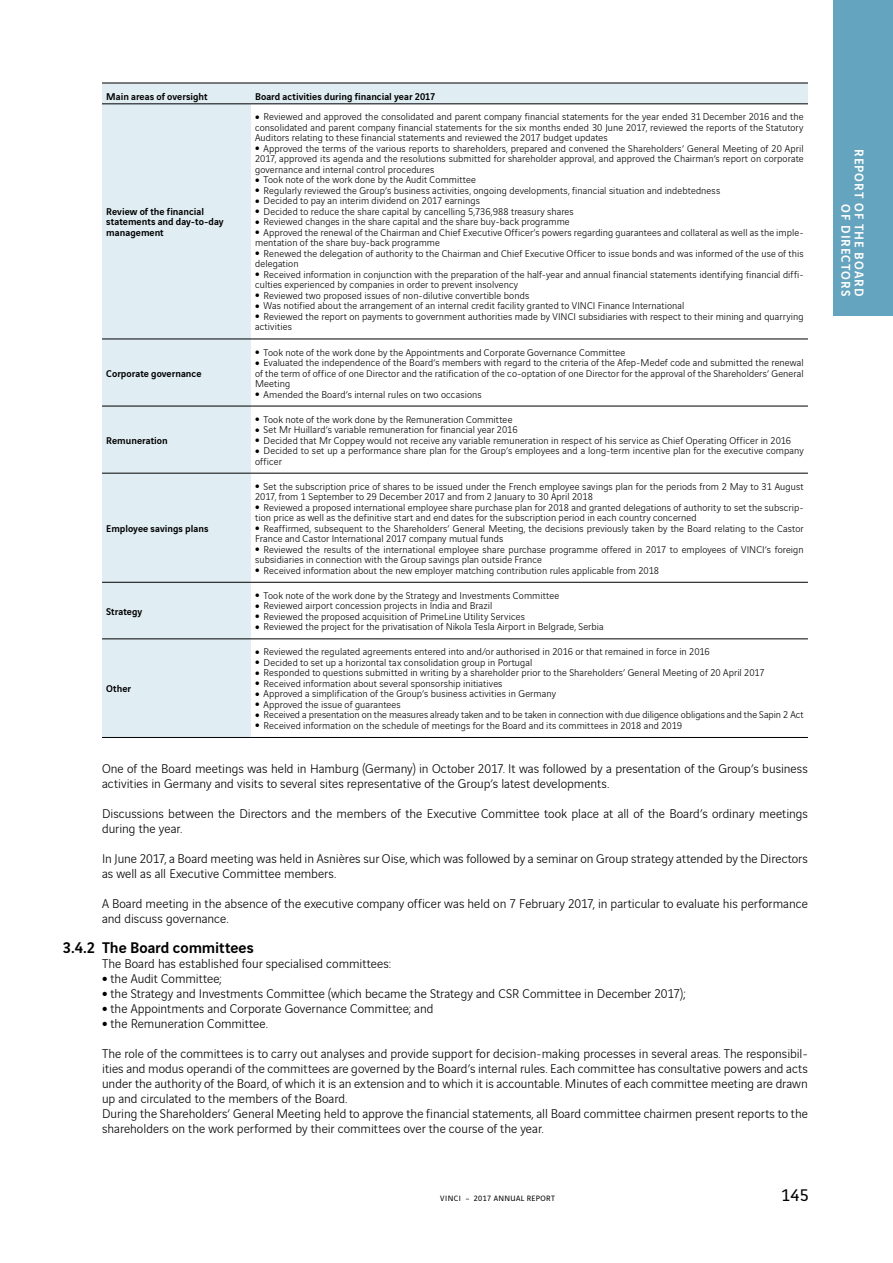
<style>
.page{position:relative;width:893px;height:1263px;background:#fff}
.page>*{position:absolute;margin:0;border:0;box-sizing:border-box;transform-origin:0 0}
.t1{font:18px "Vinci Sans";color:#000}
.t2{font:500 16.5px "Vinci Sans";letter-spacing:-.005em;color:#000}
.t3{font:300 13.5px/15px "Vinci Sans";color:#000}
.t4{font:500 13.5px/13.5px "Vinci Sans";letter-spacing:.075em;color:#fff;text-align:right}
.t5{font:300 10.5px/10.5px "Vinci Sans";letter-spacing:.01em;color:#000}
.t6{font:500 10.5px/10.5px "Vinci Sans";color:#000}
.t7{font:8.25px "Vinci Sans";letter-spacing:.04em;color:#000}
.s1{font-weight:400;font-size:7.5px}
.s2{font-weight:400;font-size:9px}
</style>
<div class="page">
<svg style="left:102px;top:84px;width:706px;height:653px"></svg>
<hr style="left:102px;top:83px;width:149px;height:1px;background:#000">
<hr style="left:251px;top:83px;width:557px;height:1px;background:#000">
<hr style="left:102px;top:104px;width:149px;height:1px;background:#000">
<hr style="left:102px;top:737px;width:149px;height:1px;background:#000">
<hr style="left:251px;top:737px;width:557px;height:1px;background:#000">
<hr style="left:251px;top:104px;width:557px;height:1px;background:#000">
<hr style="left:102px;top:339px;width:149px;height:1px;background:#000">
<hr style="left:251px;top:339px;width:557px;height:1px;background:#000">
<hr style="left:102px;top:406px;width:149px;height:1px;background:#000">
<hr style="left:251px;top:406px;width:557px;height:1px;background:#000">
<hr style="left:102px;top:473px;width:149px;height:1px;background:#000">
<hr style="left:251px;top:473px;width:557px;height:1px;background:#000">
<hr style="left:102px;top:582px;width:149px;height:1px;background:#000">
<hr style="left:251px;top:582px;width:557px;height:1px;background:#000">
<hr style="left:102px;top:639px;width:149px;height:1px;background:#000">
<hr style="left:251px;top:639px;width:557px;height:1px;background:#000">
<div style="left:833px;top:0;width:60px;height:316px;background:#65a4bf"></div>
<p class="t6" style="left:106px;top:90px;width:103px">Main areas of oversight</p>
<p class="t6" style="left:255px;top:90px;width:182px">Board activities during financial year 2017</p>
<p class="t6" style="left:106px;top:205px;width:119px">Review of the financial statements and day-to-day management</p>
<p class="t6" style="left:106px;top:367px;width:97px">Corporate governance</p>
<p class="t6" style="left:106px;top:434px;width:63px">Remuneration</p>
<p class="t6" style="left:106px;top:522px;width:104px">Employee savings plans</p>
<p class="t6" style="left:106px;top:605px;width:38px">Strategy</p>
<p class="t5" style="left:255px;top:111px;width:550px"><span class="s1">ˇ</span> Reviewed and approved the consolidated and parent company financial statements for the year ended 31 December 2016 and the consolidated and parent company financial statements for the six months ended 30 June 2017, reviewed the reports of the Statutory Auditors relating to these financial statements and reviewed the 2017 budget updates<br><span class="s1">ˇ</span> Approved the terms of the various reports to shareholders, prepared and convened the Shareholders’ General Meeting of 20 April 2017, approved its agenda and the resolutions submitted for shareholder approval, and approved the Chairman’s report on corporate governance and internal control procedures<br><span class="s1">ˇ</span> Took note of the work done by the Audit Committee<br><span class="s1">ˇ</span> Regularly reviewed the Group’s business activities, ongoing developments, financial situation and indebtedness<br><span class="s1">ˇ</span> Decided to pay an interim dividend on 2017 earnings<br><span class="s1">ˇ</span> Decided to reduce the share capital by cancelling 5,736,988 treasury shares<br><span class="s1">ˇ</span> Reviewed changes in the share capital and the share buy-back programme<br><span class="s1">ˇ</span> Approved the renewal of the Chairman and Chief Executive Officer’s powers regarding guarantees and collateral as well as the imple&shy;mentation of the share buy-back programme<br><span class="s1">ˇ</span> Renewed the delegation of authority to the Chairman and Chief Executive Officer to issue bonds and was informed of the use of this delegation<br><span class="s1">ˇ</span> Received information in conjunction with the preparation of the half-year and annual financial statements identifying financial diffi&shy;culties experienced by companies in order to prevent insolvency<br><span class="s1">ˇ</span> Reviewed two proposed issues of non-dilutive convertible bonds<br><span class="s1">ˇ</span> Was notified about the arrangement of an internal credit facility granted to VINCI Finance International<br><span class="s1">ˇ</span> Reviewed the report on payments to government authorities made by VINCI subsidiaries with respect to their mining and quarrying activities</p>
<p class="t5" style="left:255px;top:346px;width:550px"><span class="s1">ˇ</span> Took note of the work done by the Appointments and Corporate Governance Committee<br><span class="s1">ˇ</span> Evaluated the independence of the Board’s members with regard to the criteria of the Afep-Medef code and submitted the renewal of the term of office of one Director and the ratification of the co-optation of one Director for the approval of the Shareholders’ General Meeting<br><span class="s1">ˇ</span> Amended the Board’s internal rules on two occasions</p>
<p class="t5" style="left:255px;top:413px;width:550px"><span class="s1">ˇ</span> Took note of the work done by the Remuneration Committee<br><span class="s1">ˇ</span> Set Mr Huillard’s variable remuneration for financial year 2016<br><span class="s1">ˇ</span> Decided that Mr Coppey would not receive any variable remuneration in respect of his service as Chief Operating Officer in 2016<br><span class="s1">ˇ</span> Decided to set up a performance share plan for the Group’s employees and a long-term incentive plan for the executive company officer</p>
<p class="t5" style="left:255px;top:480px;width:550px"><span class="s1">ˇ</span> Set the subscription price of shares to be issued under the French employee savings plan for the periods from 2 May to 31 August 2017, from 1 September to 29 December 2017 and from 2 January to 30 April 2018<br><span class="s1">ˇ</span> Reviewed a proposed international employee share purchase plan for 2018 and granted delegations of authority to set the subscrip&shy;tion price as well as the definitive start and end dates for the subscription period in each country concerned<br><span class="s1">ˇ</span> Reaffirmed, subsequent to the Shareholders’ General Meeting, the decisions previously taken by the Board relating to the Castor France and Castor International 2017 company mutual funds<br><span class="s1">ˇ</span> Reviewed the results of the international employee share purchase programme offered in 2017 to employees of VINCI’s foreign subsidiaries in connection with the Group savings plan outside France<br><span class="s1">ˇ</span> Received information about the new employer matching contribution rules applicable from 2018</p>
<p class="t5" style="left:255px;top:589px;width:350px"><span class="s1">ˇ</span> Took note of the work done by the Strategy and Investments Committee<br><span class="s1">ˇ</span> Reviewed airport concession projects in India and Brazil<br><span class="s1">ˇ</span> Reviewed the proposed acquisition of PrimeLine Utility Services<br><span class="s1">ˇ</span> Reviewed the project for the privatisation of Nikola Tesla Airport in Belgrade, Serbia</p>
<p class="t5" style="left:255px;top:646px;width:550px"><span class="s1">ˇ</span> Reviewed the regulated agreements entered into and/or authorised in 2016 or that remained in force in 2016<br><span class="s1">ˇ</span> Decided to set up a horizontal tax consolidation group in Portugal<br><span class="s1">ˇ</span> Responded to questions submitted in writing by a shareholder prior to the Shareholders’ General Meeting of 20 April 2017<br><span class="s1">ˇ</span> Received information about several sponsorship initiatives<br><span class="s1">ˇ</span> Approved a simplification of the Group’s business activities in Germany<br><span class="s1">ˇ</span> Approved the issue of guarantees<br><span class="s1">ˇ</span> Received a presentation on the measures already taken and to be taken in connection with due diligence obligations and the Sapin 2 Act <span class="s1">ˇ</span> Received information on the schedule of meetings for the Board and its committees in 2018 and 2019</p>
<p class="t3" style="left:102px;top:760px;width:707px">One of the Board meetings was held in Hamburg (Germany) in October 2017. It was followed by a presentation of the Group’s business activities in Germany and visits to several sites representative of the Group’s latest developments.</p>
<p class="t3" style="left:102px;top:805px;width:707px">Discussions between the Directors and the members of the Executive Committee took place at all of the Board’s ordinary meetings during the year.</p>
<p class="t3" style="left:102px;top:850px;width:707px">In June 2017, a Board meeting was held in Asnières sur Oise, which was followed by a seminar on Group strategy attended by the Directors as well as all Executive Committee members.</p>
<p class="t3" style="left:102px;top:895px;width:707px">A Board meeting in the absence of the executive company officer was held on 7 February 2017, in particular to evaluate his performance and discuss governance.</p>
<h2 class="t2" style="left:63px;top:935px;width:192px">3.4.2 The Board committees</h2>
<p class="t3" style="left:102px;top:955px;width:585px">The Board has established four specialised committees:<br><span class="s2">ˇ</span> the Audit Committee;<br><span class="s2">ˇ</span> the Strategy and Investments Committee (which became the Strategy and CSR Committee in December 2017); <span class="s2">ˇ</span> the Appointments and Corporate Governance Committee; and<br><span class="s2">ˇ</span> the Remuneration Committee.</p>
<p class="t3" style="left:102px;top:1045px;width:707px">The role of the committees is to carry out analyses and provide support for decision-making processes in several areas. The responsibil&shy;ities and modus operandi of the committees are governed by the Board’s internal rules. Each committee has consultative powers and acts under the authority of the Board, of which it is an extension and to which it is accountable. Minutes of each committee meeting are drawn up and circulated to the members of the Board.<br>During the Shareholders’ General Meeting held to approve the financial statements, all Board committee chairmen present reports to the shareholders on the work performed by their committees over the course of the year.</p>
<p class="t6" style="left:106px;top:682px;width:26px">Other</p>
<p class="t7" style="left:440px;top:1192px;width:116px">VINCI – 2017 ANNUAL REPORT</p>
<h1 class="t1" style="left:781px;top:1182px;width:29px">145</h1>
<p class="t4" style="left:867px;top:149px;width:148px;rotate:90deg">REPORT OF THE BOARD<br>OF DIRECTORS</p>
</div>
